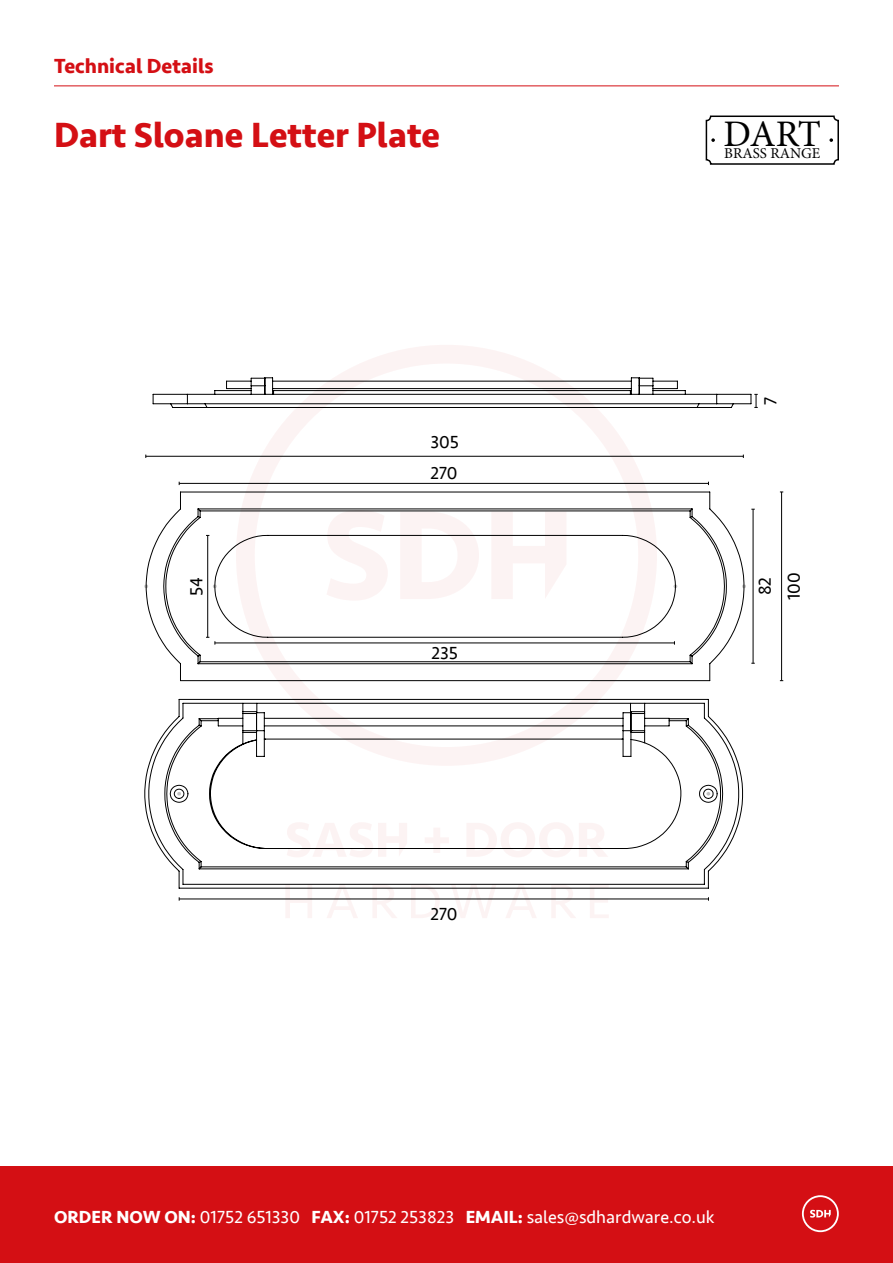
<style>
.page{position:relative;width:893px;height:1263px;background:#fff}
.page>*{position:absolute;margin:0;border:0;box-sizing:border-box;transform-origin:0 0}
.t1{font:37.5px "Minion Pro";color:#000}
.t2{font:700 36px "Seravek";color:#d40f14}
.t3{font:700 21px "Seravek";color:#d40f14}
.t4{font:18px "Seravek";color:#fff}
.t5{font:18px "Seravek";color:#000}
.t6{font:15px "Minion Pro";color:#000}
.s1{font-weight:700}
</style>
<div class="page">
<svg style="left:236px;top:345px;width:421px;height:354px"></svg>
<svg style="left:285px;top:889px;width:27px;height:29px"></svg>
<svg style="left:326px;top:889px;width:32px;height:29px"></svg>
<svg style="left:372px;top:889px;width:26px;height:29px"></svg>
<svg style="left:411px;top:889px;width:29px;height:29px"></svg>
<svg style="left:451px;top:889px;width:46px;height:29px"></svg>
<svg style="left:505px;top:889px;width:32px;height:29px"></svg>
<svg style="left:551px;top:889px;width:26px;height:29px"></svg>
<svg style="left:590px;top:889px;width:19px;height:29px"></svg>
<svg style="left:146px;top:491px;width:598px;height:190px"></svg>
<svg style="left:144px;top:699px;width:599px;height:190px"></svg>
<div style="left:0;top:1166px;width:893px;height:97px;background:#d40f14"></div>
<svg style="left:802px;top:1195px;width:37px;height:37px"></svg>
<hr style="left:54px;top:85px;width:785px;height:1px;background:#d40f14">
<hr style="left:781px;top:492px;width:1px;height:189px;background:#000">
<div style="left:706px;top:116px;width:133px;height:49px;border:2px solid #000;border-radius:4px"></div>
<svg style="left:711px;top:138px;width:4px;height:4px"></svg>
<svg style="left:829px;top:138px;width:4px;height:4px"></svg>
<hr style="left:207px;top:535px;width:1px;height:102px;background:#000">
<hr style="left:179px;top:898px;width:529px;height:1px;background:#000">
<hr style="left:179px;top:483px;width:529px;height:1px;background:#000">
<hr style="left:215px;top:642px;width:459px;height:1px;background:#000">
<hr style="left:146px;top:456px;width:597px;height:1px;background:#000">
<hr style="left:753px;top:509px;width:1px;height:154px;background:#000">
<svg style="left:144px;top:509px;width:611px;height:92px"></svg>
<svg style="left:152px;top:377px;width:606px;height:31px"></svg>
<p class="t3" style="left:54px;top:50px;width:161px">Technical Details</p>
<h2 class="t2" style="left:54px;top:107px;width:388px">Dart Sloane Letter Plate</h2>
<p class="t5" style="left:430px;top:428px;width:30px">305</p>
<p class="t5" style="left:182px;top:596px;width:20px;rotate:-90deg">54</p>
<p class="t5" style="left:430px;top:459px;width:28px">270</p>
<p class="t5" style="left:431px;top:639px;width:28px">235</p>
<p class="t5" style="left:430px;top:900px;width:28px">270</p>
<h1 class="t1" style="left:724px;top:109px;width:99px">DART</h1>
<p class="t6" style="left:724px;top:143px;width:98px">BRASS RANGE</p>
<p class="t5" style="left:757px;top:405px;width:10px;rotate:-90deg">7</p>
<p class="t5" style="left:751px;top:595px;width:20px;rotate:-90deg">82</p>
<p class="t5" style="left:780px;top:600px;width:29px;rotate:-90deg">100</p>
<p class="t4" style="left:54px;top:1203px;width:662px"><span class="s1">ORDER NOW ON:</span> 01752 651330 <span class="s1">FAX:</span> 01752 253823 <span class="s1">EMAIL:</span> sales@sdhardware.co.uk</p>
</div>
